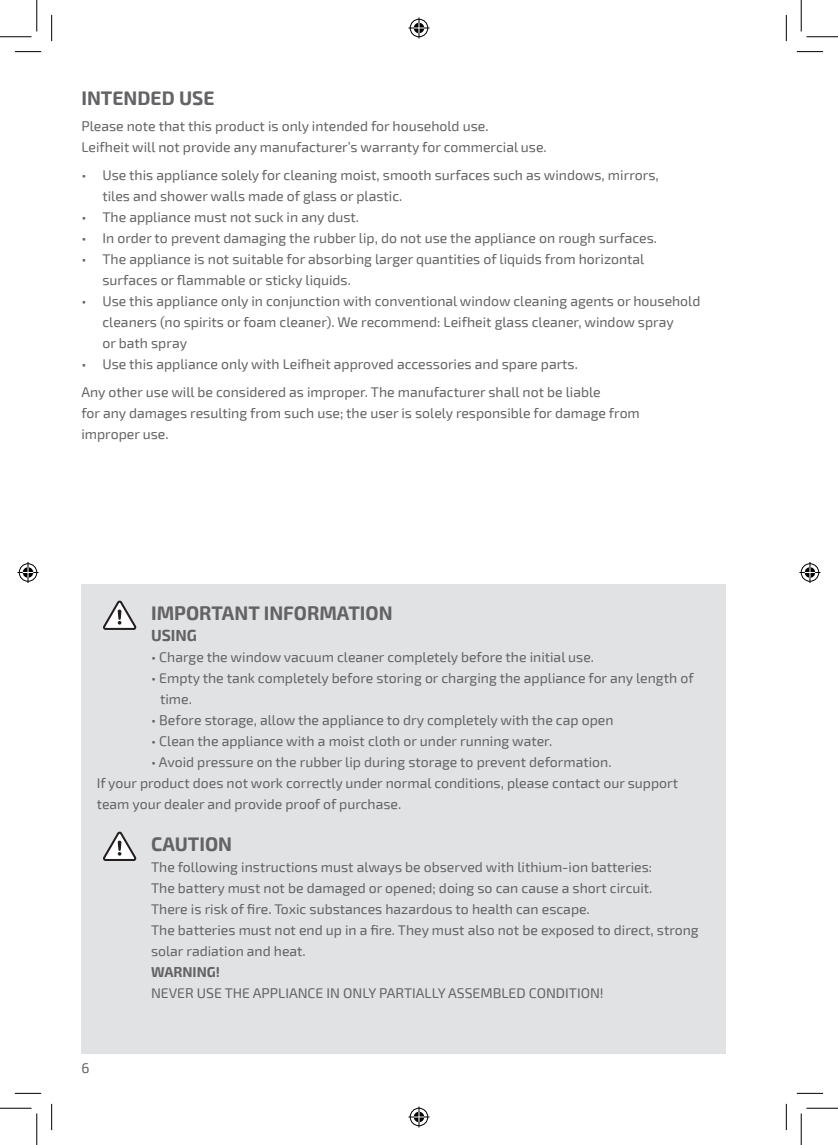
<style>
.page{position:relative;width:838px;height:1145px;background:#fff}
.page>*{position:absolute;margin:0;border:0;box-sizing:border-box;transform-origin:0 0}
.t1{font:700 19.25px "Exo 2";color:#636366}
.t2{font:700 15.75px "Exo 2";color:#636366}
.t3{font:14px/21px "Exo 2";color:#636366}
.t4{font:700 14px "Exo 2";color:#636366}
</style>
<div class="page">
<div style="left:81px;top:584px;width:644px;height:470px;background:#e1e2e4"></div>
<svg style="left:103px;top:600px;width:34px;height:30px"></svg>
<svg style="left:103px;top:831px;width:34px;height:30px"></svg>
<svg style="left:15px;top:51px;width:26px;height:1px"></svg>
<svg style="left:796px;top:51px;width:27px;height:1px"></svg>
<svg style="left:15px;top:1093px;width:26px;height:1px"></svg>
<svg style="left:796px;top:1093px;width:27px;height:1px"></svg>
<svg style="left:51px;top:15px;width:1px;height:26px"></svg>
<svg style="left:51px;top:1104px;width:1px;height:26px"></svg>
<svg style="left:786px;top:15px;width:1px;height:26px"></svg>
<svg style="left:786px;top:1104px;width:1px;height:26px"></svg>
<hr style="left:0;top:36px;width:32px;height:1px;background:#000">
<hr style="left:806px;top:36px;width:31px;height:1px;background:#000">
<hr style="left:0;top:1108px;width:32px;height:1px;background:#000">
<hr style="left:806px;top:1108px;width:31px;height:1px;background:#000">
<hr style="left:36px;top:0;width:1px;height:31px;background:#000">
<hr style="left:36px;top:1113px;width:1px;height:32px;background:#000">
<hr style="left:800px;top:0;width:1px;height:31px;background:#000">
<hr style="left:800px;top:1113px;width:1px;height:32px;background:#000">
<svg style="left:408px;top:18px;width:21px;height:21px"></svg>
<svg style="left:408px;top:1106px;width:21px;height:21px"></svg>
<svg style="left:18px;top:562px;width:21px;height:21px"></svg>
<svg style="left:799px;top:562px;width:21px;height:21px"></svg>
<h1 class="t1" style="left:81px;top:87px;width:134px">INTENDED USE</h1>
<p class="t3" style="left:81px;top:116px;width:467px">Please note that this product is only intended for household use.<br>Leifheit will not provide any manufacturer’s warranty for commercial use.</p>
<p class="t3" style="left:102px;top:165px;width:557px;text-indent:-21px">• Use this appliance solely for cleaning moist, smooth surfaces such as windows, mirrors, tiles and shower walls made of glass or plastic.</p>
<p class="t3" style="left:81px;top:207px;width:279px">• The appliance must not suck in any dust.</p>
<p class="t3" style="left:81px;top:228px;width:577px">• In order to prevent damaging the rubber lip, do not use the appliance on rough surfaces.</p>
<p class="t3" style="left:102px;top:249px;width:543px;text-indent:-21px">• The appliance is not suitable for absorbing larger quantities of liquids from horizontal surfaces or flammable or sticky liquids.</p>
<p class="t3" style="left:102px;top:291px;width:599px;text-indent:-21px">• Use this appliance only in conjunction with conventional window cleaning agents or household cleaners (no spirits or foam cleaner). We recommend: Leifheit glass cleaner, window spray<br>or bath spray</p>
<p class="t3" style="left:81px;top:350px;width:520px;line-height:28px">• Use this appliance only with Leifheit approved accessories and spare parts.<br>Any other use will be considered as improper. The manufacturer shall not be liable</p>
<p class="t3" style="left:81px;top:403px;width:560px">for any damages resulting from such use; the user is solely responsible for damage from improper use.</p>
<h1 class="t1" style="left:151px;top:602px;width:243px">IMPORTANT INFORMATION</h1>
<p class="t2" style="left:151px;top:626px;width:48px">USING</p>
<p class="t3" style="left:151px;top:647px;width:444px">• Charge the window vacuum cleaner completely before the initial use.</p>
<p class="t3" style="left:160px;top:668px;width:535px;text-indent:-9px">• Empty the tank completely before storing or charging the appliance for any length of time.</p>
<p class="t3" style="left:151px;top:710px;width:464px">• Before storage, allow the appliance to dry completely with the cap open</p>
<p class="t3" style="left:151px;top:731px;width:403px">• Clean the appliance with a moist cloth or under running water.</p>
<p class="t3" style="left:97px;top:752px;width:582px;text-indent:54px">• Avoid pressure on the rubber lip during storage to prevent deformation.<br>If your product does not work correctly under normal conditions, please contact our support team your dealer and provide proof of purchase.</p>
<h1 class="t1" style="left:151px;top:833px;width:83px">CAUTION</h1>
<p class="t3" style="left:151px;top:857px;width:549px">The following instructions must always be observed with lithium-ion batteries:<br>The battery must not be damaged or opened; doing so can cause a short circuit.<br>There is risk of fire. Toxic substances hazardous to health can escape.<br>The batteries must not end up in a fire. They must also not be exposed to direct, strong solar radiation and heat.</p>
<p class="t4" style="left:151px;top:964px;width:70px">WARNING!</p>
<p class="t3" style="left:151px;top:983px;width:454px">NEVER USE THE APPLIANCE IN ONLY PARTIALLY ASSEMBLED CONDITION!</p>
<p class="t3" style="left:81px;top:1058px;width:10px">6</p>
</div>
